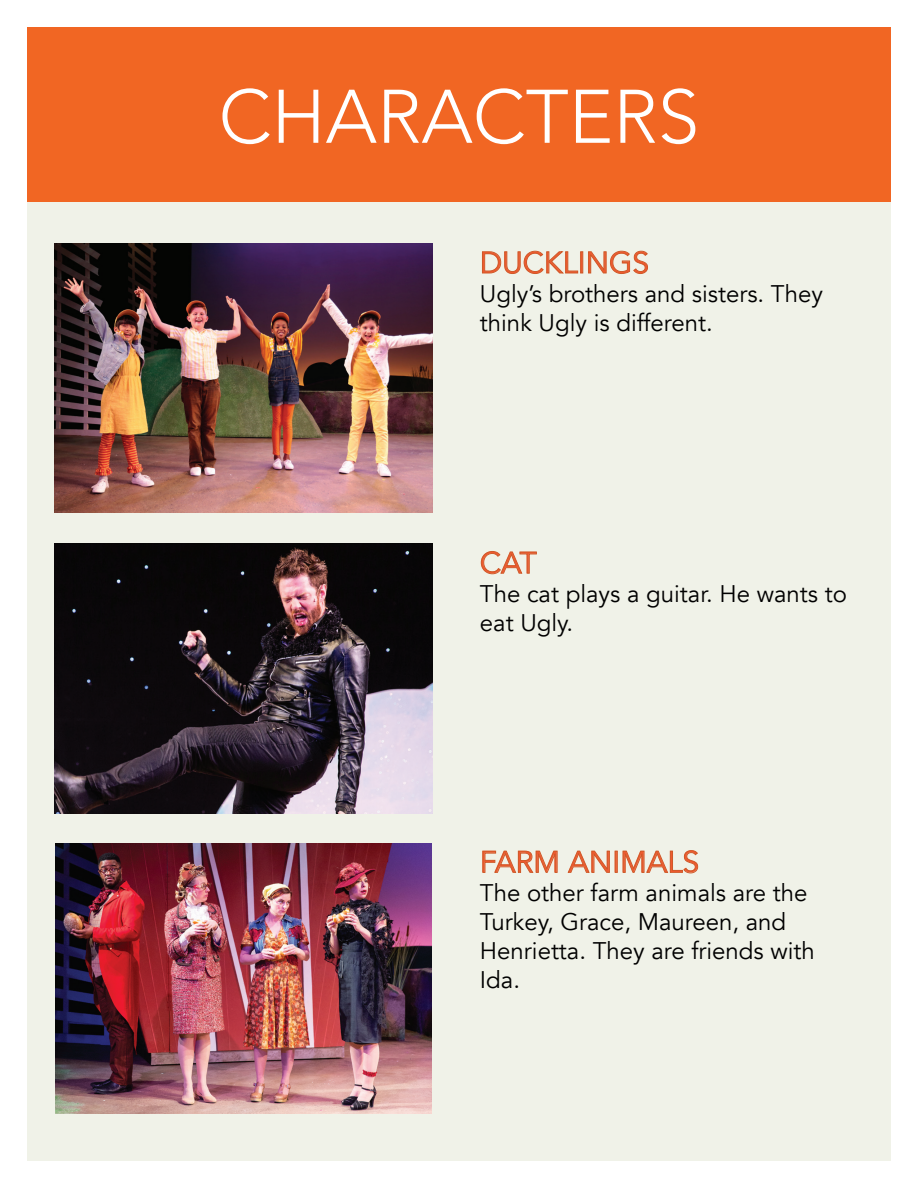
<style>
.page{position:relative;width:918px;height:1188px;background:#fff}
.page>*{position:absolute;margin:0;border:0;box-sizing:border-box;transform-origin:0 0}
.t1{font:300 75px "Avenir";color:#fff}
.t2{font:30px "Avenir";color:#f1592f}
.t3{font:24px/28.8px "Avenir";color:#000}
</style>
<div class="page">
<div style="left:27px;top:202px;width:864px;height:959px;background:#f0f2e8"></div>
<svg style="left:481px;top:551px;width:56px;height:24px"></svg>
<img style="left:55px;top:543px;width:378px;height:270px">
<svg style="left:482px;top:250px;width:96px;height:24px"></svg>
<div style="left:581px;top:252px;width:2px;height:21px;border:1px solid #cf5928"></div>
<svg style="left:588px;top:250px;width:60px;height:24px"></svg>
<img style="left:55px;top:243px;width:378px;height:270px">
<div style="left:27px;top:27px;width:864px;height:174px;background:#f16623"></div>
<svg style="left:482px;top:850px;width:76px;height:23px"></svg>
<svg style="left:568px;top:850px;width:42px;height:23px"></svg>
<svg style="left:622px;top:850px;width:76px;height:24px"></svg>
<img style="left:55px;top:843px;width:377px;height:270px">
<h1 class="t1" style="left:219px;top:73px;width:482px">CHARACTERS</h1>
<p class="t2" style="left:480px;top:245px;width:171px">DUCKLINGS</p>
<p class="t3" style="left:480px;top:280px;width:345px">Ugly’s brothers and sisters. They think Ugly is different.</p>
<p class="t2" style="left:480px;top:545px;width:58px">CAT</p>
<p class="t3" style="left:480px;top:580px;width:369px">The cat plays a guitar. He wants to eat Ugly.</p>
<p class="t2" style="left:480px;top:844px;width:221px">FARM ANIMALS</p>
<p class="t3" style="left:480px;top:879px;width:337px">The other farm animals are the<br>Turkey, Grace, Maureen, and<br>Henrietta. They are friends with<br>Ida.</p>
</div>
